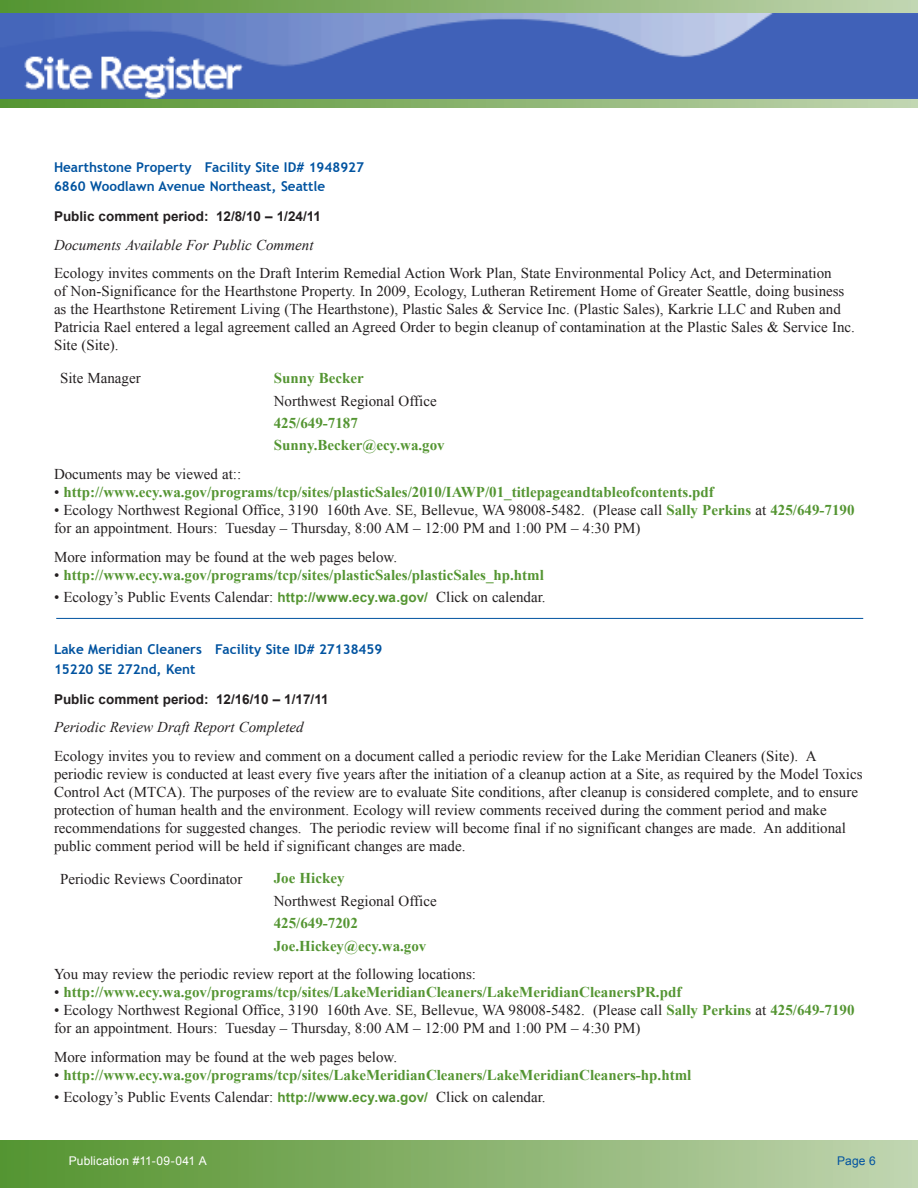
<style>
.page{position:relative;width:918px;height:1188px;background:#fff}
.page>*{position:absolute;margin:0;border:0;box-sizing:border-box;transform-origin:0 0}
.Body_Copy{font:15px/18px "Times New Roman";color:#231f20}
.Bullets{font:700 15px "Times New Roman";color:#549532}
.Bullets-2{font:15px "Times New Roman";color:#231f20}
.Body_Copy-2{font:700 15px "Times New Roman";color:#549532}
.t1{font:italic 15px "Times New Roman";color:#231f20}
.County_Name_Add_BLUE{font:700 13.5px/19.5px "Trebuchet MS";color:#0153a0}
.Public_Comment{font:700 13.5px "Arial";color:#231f20}
.PUB___Pg__s{font:12px "Arial";letter-spacing:.01em;color:#fff}
.PUB___Pg__s-2{font:12px "Arial";color:#0153a0}
.s1{font-weight:400;color:#231f20}
.s2{font-weight:700;color:#549532}
.s3{font-family:"Arial";font-weight:700;font-size:13.5px;color:#549532}
</style>
<div class="page">
<svg style="left:0;top:0;width:918px;height:13px"></svg>
<svg style="left:0;top:99px;width:918px;height:9px"></svg>
<img style="left:0;top:13px;width:918px;height:86px">
<hr style="left:56px;top:618px;width:807px;height:1px;background:#0153a0">
<div style="left:0;top:1141px;width:918px;height:47px;background:linear-gradient(to right,#53922d,#c0d3af)"></div>
<p class="County_Name_Add_BLUE" style="left:54px;top:157px;width:312px">Hearthstone Property Facility Site ID# 1948927<br>6860 Woodlawn Avenue Northeast, Seattle</p>
<p class="Public_Comment" style="left:54px;top:208px;width:269px">Public comment period: 12/8/10 – 1/24/11</p>
<p class="t1" style="left:54px;top:235px;width:261px">Documents Available For Public Comment</p>
<p class="Body_Copy" style="left:54px;top:264px;width:802px">Ecology invites comments on the Draft Interim Remedial Action Work Plan, State Environmental Policy Act, and Determination<br>of Non-Significance for the Hearthstone Property. In 2009, Ecology, Lutheran Retirement Home of Greater Seattle, doing business as the Hearthstone Retirement Living (The Hearthstone), Plastic Sales &amp; Service Inc. (Plastic Sales), Karkrie LLC and Ruben and Patricia Rael entered a legal agreement called an Agreed Order to begin cleanup of contamination at the Plastic Sales &amp; Service Inc.<br>Site (Site).</p>
<p class="Body_Copy" style="left:60px;top:369px;width:82px">Site Manager</p>
<p class="Bullets" style="left:274px;top:368px;width:91px">Sunny Becker</p>
<p class="Body_Copy" style="left:274px;top:392px;width:164px">Northwest Regional Office</p>
<p class="Bullets" style="left:274px;top:413px;width:86px">425/649-7187</p>
<p class="Bullets" style="left:274px;top:435px;width:173px">Sunny.Becker@ecy.wa.gov</p>
<p class="Body_Copy" style="left:54px;top:465px;width:189px">Documents may be viewed at::</p>
<p class="Body_Copy-2" style="left:54px;top:482px;width:661px"><span class="s1">•</span> http://www.ecy.wa.gov/programs/tcp/sites/plasticSales/2010/IAWP/01_titlepageandtableofcontents.pdf</p>
<p class="Body_Copy" style="left:54px;top:501px;width:802px">• Ecology Northwest Regional Office, 3190 160th Ave. SE, Bellevue, WA 98008-5482. (Please call <span class="s2">Sally Perkins</span> at <span class="s2">425/649-7190 </span>for an appointment. Hours: Tuesday – Thursday, 8:00 AM – 12:00 PM and 1:00 PM – 4:30 PM)</p>
<p class="Bullets-2" style="left:54px;top:546px;width:345px">More information may be found at the web pages below.</p>
<p class="Bullets" style="left:54px;top:564px;width:491px"><span class="s1">•</span> http://www.ecy.wa.gov/programs/tcp/sites/plasticSales/plasticSales_hp.html</p>
<p class="Bullets-2" style="left:54px;top:587px;width:493px">• Ecology’s Public Events Calendar: <span class="s3">http://www.ecy.wa.gov/</span> Click on calendar.</p>
<p class="County_Name_Add_BLUE" style="left:54px;top:640px;width:330px">Lake Meridian Cleaners Facility Site ID# 27138459<br>15220 SE 272nd, Kent</p>
<p class="Public_Comment" style="left:54px;top:690px;width:276px">Public comment period: 12/16/10 – 1/17/11</p>
<p class="t1" style="left:54px;top:717px;width:251px">Periodic Review Draft Report Completed</p>
<p class="Body_Copy" style="left:54px;top:746px;width:810px">Ecology invites you to review and comment on a document called a periodic review for the Lake Meridian Cleaners (Site). A periodic review is conducted at least every five years after the initiation of a cleanup action at a Site, as required by the Model Toxics Control Act (MTCA). The purposes of the review are to evaluate Site conditions, after cleanup is considered complete, and to ensure protection of human health and the environment. Ecology will review comments received during the comment period and make recommendations for suggested changes. The periodic review will become final if no significant changes are made. An additional public comment period will be held if significant changes are made.</p>
<p class="Body_Copy" style="left:60px;top:869px;width:184px">Periodic Reviews Coordinator</p>
<p class="Bullets" style="left:274px;top:868px;width:72px">Joe Hickey</p>
<p class="Body_Copy" style="left:274px;top:892px;width:164px">Northwest Regional Office</p>
<p class="Bullets" style="left:274px;top:913px;width:86px">425/649-7202</p>
<p class="Bullets" style="left:274px;top:935px;width:154px">Joe.Hickey@ecy.wa.gov</p>
<p class="Body_Copy" style="left:54px;top:965px;width:424px">You may review the periodic review report at the following locations:</p>
<p class="Body_Copy-2" style="left:54px;top:982px;width:629px"><span class="s1">•</span> http://www.ecy.wa.gov/programs/tcp/sites/LakeMeridianCleaners/LakeMeridianCleanersPR.pdf</p>
<p class="Body_Copy" style="left:54px;top:1001px;width:802px">• Ecology Northwest Regional Office, 3190 160th Ave. SE, Bellevue, WA 98008-5482. (Please call <span class="s2">Sally Perkins</span> at <span class="s2">425/649-7190 </span>for an appointment. Hours: Tuesday – Thursday, 8:00 AM – 12:00 PM and 1:00 PM – 4:30 PM)</p>
<p class="Bullets-2" style="left:54px;top:1047px;width:345px">More information may be found at the web pages below.</p>
<p class="Bullets" style="left:54px;top:1064px;width:639px"><span class="s1">•</span> http://www.ecy.wa.gov/programs/tcp/sites/LakeMeridianCleaners/LakeMeridianCleaners-hp.html</p>
<p class="Bullets-2" style="left:54px;top:1087px;width:493px">• Ecology’s Public Events Calendar: <span class="s3">http://www.ecy.wa.gov/</span> Click on calendar.</p>
<p class="PUB___Pg__s" style="left:69px;top:1153px;width:139px">Publication #11-09-041 A</p>
<p class="PUB___Pg__s-2" style="left:837px;top:1153px;width:40px">Page 6</p>
</div>
